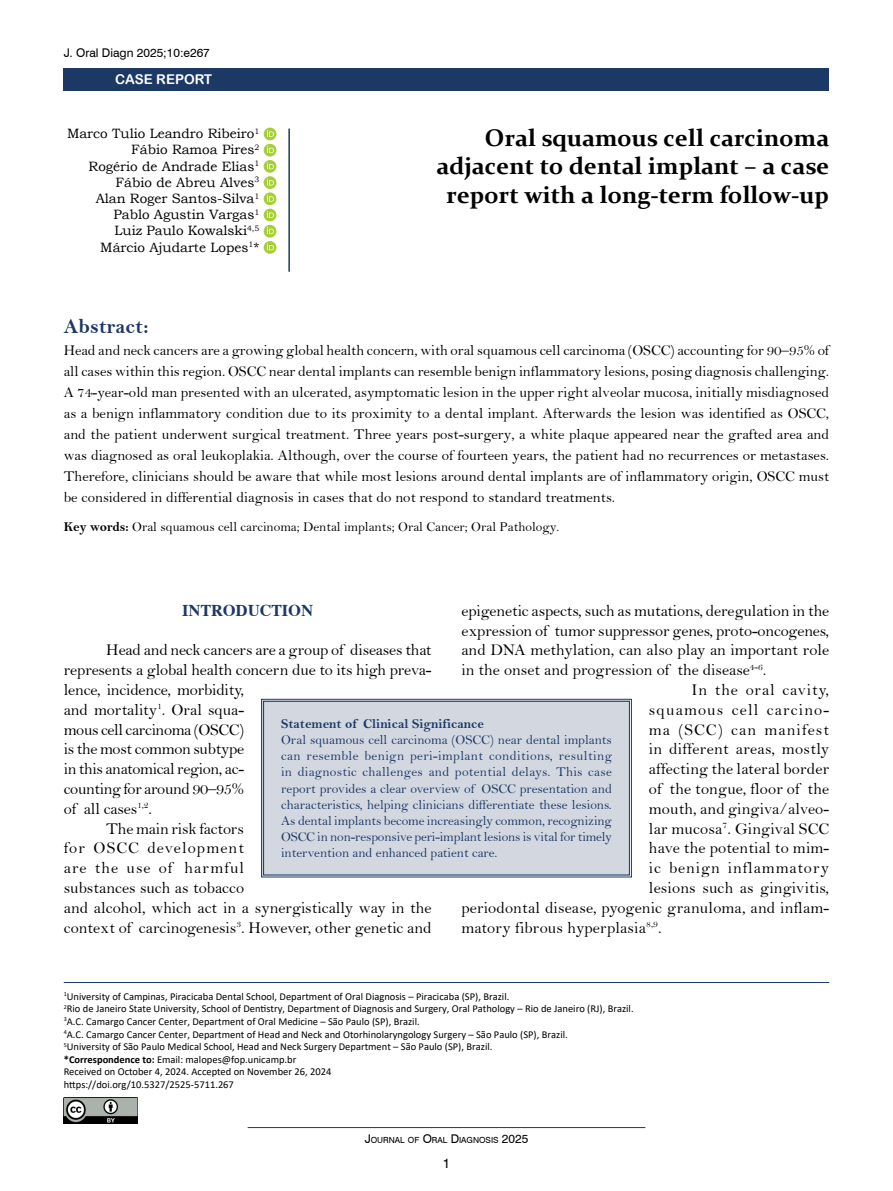
<style>
.page{position:relative;width:893px;height:1191px;background:#fff}
.page>*{position:absolute;margin:0;border:0;box-sizing:border-box;transform-origin:0 0}
.t1{font:700 24px/28.8px "Constantia";color:#000;text-align:right}
.t2{font:21px "Bell MT Bold";color:#1c3864}
.t3{font:16.5px "Bell";color:#000}
.t4{font:16.5px "Bell";letter-spacing:-.02em;color:#000}
.t5{font:16.5px "Bell";letter-spacing:.065em;color:#000}
.t6{font:16.5px "Bell";letter-spacing:.02em;color:#000}
.t7{font:16.5px "Bell";letter-spacing:.07em;color:#000}
.t8{font:16.5px "Bell";letter-spacing:.055em;color:#000}
.t9{font:16.5px "Bell";letter-spacing:.06em;color:#000}
.t10{font:16.5px "Bell";letter-spacing:.05em;color:#000}
.t11{font:700 16.5px "Dutch 801 BT";color:#1c3864}
.t12{font:15px/21px "Bell";color:#000;text-align:justify}
.t13{font:13.5px/16.2px "Bell";color:#1c3864;text-align:justify}
.t14{font:13.5px/16.2px "Bookman Old Style";color:#000;text-align:right}
.t15{font:13.5px "Bell";color:#000}
.t16{font:13.5px "Bell MT Bold";color:#1c3864}
.t17{font:13.5px "Arial Rounded MT Bold";color:#fff}
.t18{font:13.5px "Swiss 721 BT";color:#000}
.t19{font:12px "Swiss 721 BT";color:#000}
.t20{font:10.5px/12.6px "Calibri";color:#000}
.t21{font:8.4px "Swiss 721 BT";color:#000}
.s1{font-family:"Bell MT Bold"}
.s2{font-weight:700}
.s3{font-size:12px}
</style>
<div class="page">
<div style="left:64px;top:68px;width:765px;height:23px;background:#1c3864"></div>
<hr style="left:248px;top:1127px;width:397px;height:1px;background:#1c3864">
<img style="left:64px;top:1097px;width:74px;height:26px">
<hr style="left:288px;top:129px;width:2px;height:143px;background:#1c3864">
<div style="left:264px;top:128px;width:12px;height:12px;background:#a6ce39;border-radius:50%"></div>
<svg style="left:267px;top:130px;width:7px;height:7px"></svg>
<svg style="left:264px;top:144px;width:12px;height:13px"></svg>
<svg style="left:267px;top:146px;width:7px;height:7px"></svg>
<svg style="left:264px;top:160px;width:12px;height:13px"></svg>
<svg style="left:267px;top:162px;width:7px;height:7px"></svg>
<svg style="left:264px;top:176px;width:12px;height:13px"></svg>
<svg style="left:267px;top:178px;width:7px;height:7px"></svg>
<div style="left:264px;top:192px;width:12px;height:13px;background:#a6ce39;border-radius:50%"></div>
<svg style="left:267px;top:195px;width:7px;height:7px"></svg>
<div style="left:264px;top:209px;width:12px;height:12px;background:#a6ce39;border-radius:50%"></div>
<svg style="left:267px;top:211px;width:7px;height:7px"></svg>
<div style="left:264px;top:225px;width:12px;height:13px;background:#a6ce39;border-radius:50%"></div>
<svg style="left:267px;top:227px;width:7px;height:7px"></svg>
<svg style="left:264px;top:241px;width:12px;height:13px"></svg>
<svg style="left:267px;top:243px;width:7px;height:7px"></svg>
<hr style="left:64px;top:982px;width:765px;height:1px;background:#1c3864">
<div style="left:261px;top:698px;width:371px;height:180px;background:#d2d7e0"></div>
<div style="left:263px;top:701px;width:367px;height:174px;border:1px solid #1c3864"></div>
<p class="t19" style="left:64px;top:44px;width:148px">J. Oral Diagn 2025;10:e267</p>
<p class="t17" style="left:115px;top:72px;width:98px">CASE REPORT</p>
<p class="t14" style="left:67px;top:126px;width:194px">Marco Tulio Leandro Ribeiro<sup>1<br></sup>Fábio Ramoa Pires<sup>2<br></sup>Rogério de Andrade Elias<sup>1<br></sup>Fábio de Abreu Alves<sup>3<br></sup>Alan Roger Santos-Silva<sup>1<br></sup>Pablo Agustin Vargas<sup>1<br></sup>Luiz Paulo Kowalski<sup>4,5<br></sup>Márcio Ajudarte Lopes<sup>1</sup>*</p>
<h1 class="t1" style="left:437px;top:122px;width:394px">Oral squamous cell carcinoma adjacent to dental implant – a case report with a long-term follow-up</h1>
<h2 class="t2" style="left:64px;top:313px;width:86px">Abstract:</h2>
<p class="t12" style="left:64px;top:339px;width:767px">Head and neck cancers are a growing global health concern, with oral squamous cell carcinoma (OSCC) accounting for 90–95% of all cases within this region. OSCC near dental implants can resemble benign inflammatory lesions, posing diagnosis challenging.<br>A 74-year-old man presented with an ulcerated, asymptomatic lesion in the upper right alveolar mucosa, initially misdiagnosed as a benign inflammatory condition due to its proximity to a dental implant. Afterwards the lesion was identified as OSCC, and the patient underwent surgical treatment. Three years post-surgery, a white plaque appeared near the grafted area and was diagnosed as oral leukoplakia. Although, over the course of fourteen years, the patient had no recurrences or metastases.<br>Therefore, clinicians should be aware that while most lesions around dental implants are of inflammatory origin, OSCC must be considered in differential diagnosis in cases that do not respond to standard treatments.</p>
<p class="t15" style="left:64px;top:518px;width:497px"><span class="s1">Key words:</span> Oral squamous cell carcinoma; Dental implants; Oral Cancer; Oral Pathology.</p>
<p class="t11" style="left:182px;top:600px;width:133px">INTRODUCTION</p>
<p class="t3" style="left:106px;top:640px;width:327px">Head and neck cancers are a group of diseases that</p>
<p class="t3" style="left:64px;top:660px;width:369px">represents a global health concern due to its high preva-</p>
<p class="t3" style="left:64px;top:680px;width:182px">lence, incidence, morbidity,</p>
<p class="t3" style="left:64px;top:699px;width:182px">and mortality<sup>1</sup>. Oral squa-</p>
<p class="t4" style="left:64px;top:719px;width:182px">mous cell carcinoma (OSCC)</p>
<p class="t4" style="left:64px;top:739px;width:182px">is the most common subtype</p>
<p class="t4" style="left:64px;top:759px;width:182px">in this anatomical region, ac-</p>
<p class="t4" style="left:64px;top:779px;width:182px">counting for around 90–95%</p>
<p class="t3" style="left:64px;top:798px;width:90px">of all cases<sup>1,2</sup>.</p>
<p class="t3" style="left:106px;top:818px;width:139px">The main risk factors</p>
<p class="t5" style="left:64px;top:838px;width:182px">for OSCC development</p>
<p class="t9" style="left:64px;top:858px;width:182px">are the use of harmful</p>
<p class="t3" style="left:64px;top:878px;width:182px">substances such as tobacco</p>
<p class="t3" style="left:64px;top:897px;width:369px">and alcohol, which act in a synergistically way in the</p>
<p class="t3" style="left:64px;top:917px;width:369px">context of carcinogenesis<sup>3</sup>. However, other genetic and</p>
<p class="t3" style="left:461px;top:600px;width:369px">epigenetic aspects, such as mutations, deregulation in the</p>
<p class="t3" style="left:461px;top:620px;width:369px">expression of tumor suppressor genes, proto-oncogenes,</p>
<p class="t3" style="left:461px;top:640px;width:369px">and DNA methylation, can also play an important role</p>
<p class="t3" style="left:461px;top:660px;width:307px">in the onset and progression of the disease<sup>4-6</sup>.</p>
<p class="t10" style="left:691px;top:680px;width:139px">In the oral cavity,</p>
<p class="t7" style="left:649px;top:699px;width:182px">squamous cell carcino-</p>
<p class="t5" style="left:649px;top:719px;width:182px">ma (SCC) can manifest</p>
<p class="t6" style="left:649px;top:739px;width:182px">in different areas, mostly</p>
<p class="t3" style="left:649px;top:759px;width:182px">affecting the lateral border</p>
<p class="t3" style="left:649px;top:779px;width:182px">of the tongue, floor of the</p>
<p class="t3" style="left:649px;top:798px;width:182px">mouth, and gingiva/alveo-</p>
<p class="t3" style="left:649px;top:818px;width:182px">lar mucosa<sup>7</sup>. Gingival SCC</p>
<p class="t3" style="left:649px;top:838px;width:182px">have the potential to mim-</p>
<p class="t8" style="left:649px;top:858px;width:182px">ic benign inflammatory</p>
<p class="t3" style="left:649px;top:878px;width:182px">lesions such as gingivitis,</p>
<p class="t3" style="left:461px;top:897px;width:369px">periodontal disease, pyogenic granuloma, and inflam-</p>
<p class="t3" style="left:461px;top:917px;width:202px">matory fibrous hyperplasia<sup>8,9</sup>.</p>
<p class="t16" style="left:281px;top:715px;width:204px">Statement of Clinical Significance</p>
<p class="t13" style="left:281px;top:731px;width:332px">Oral squamous cell carcinoma (OSCC) near dental implants can resemble benign peri-implant conditions, resulting in diagnostic challenges and potential delays. This case report provides a clear overview of OSCC presentation and characteristics, helping clinicians differentiate these lesions.<br>As dental implants become increasingly common, recognizing OSCC in non-responsive peri-implant lesions is vital for timely intervention and enhanced patient care.</p>
<p class="t20" style="left:64px;top:989px;width:571px"><sup>1</sup>University of Campinas, Piracicaba Dental School, Department of Oral Diagnosis – Piracicaba (SP), Brazil.<br><sup>2</sup>Rio de Janeiro State University, School of Dentistry, Department of Diagnosis and Surgery, Oral Pathology – Rio de Janeiro (RJ), Brazil.<br><sup>3</sup>A.C. Camargo Cancer Center, Department of Oral Medicine – São Paulo (SP), Brazil.<br><sup>4</sup>A.C. Camargo Cancer Center, Department of Head and Neck and Otorhinolaryngology Surgery – São Paulo (SP), Brazil.<br><sup>5</sup>University of São Paulo Medical School, Head and Neck Surgery Department – São Paulo (SP), Brazil.<br><span class="s2">*Correspondence to:</span> Email: malopes@fop.unicamp.br<br>Received on October 4, 2024. Accepted on November 26, 2024<br>https://doi.org/10.5327/2525-5711.267</p>
<p class="t21" style="left:365px;top:1134px;width:165px"><span class="s3">J</span>OURNAL OF <span class="s3">O</span>RAL <span class="s3">D</span>IAGNOSIS <span class="s3">2025</span></p>
<p class="t18" style="left:443px;top:1153px;width:9px">1</p>
</div>
